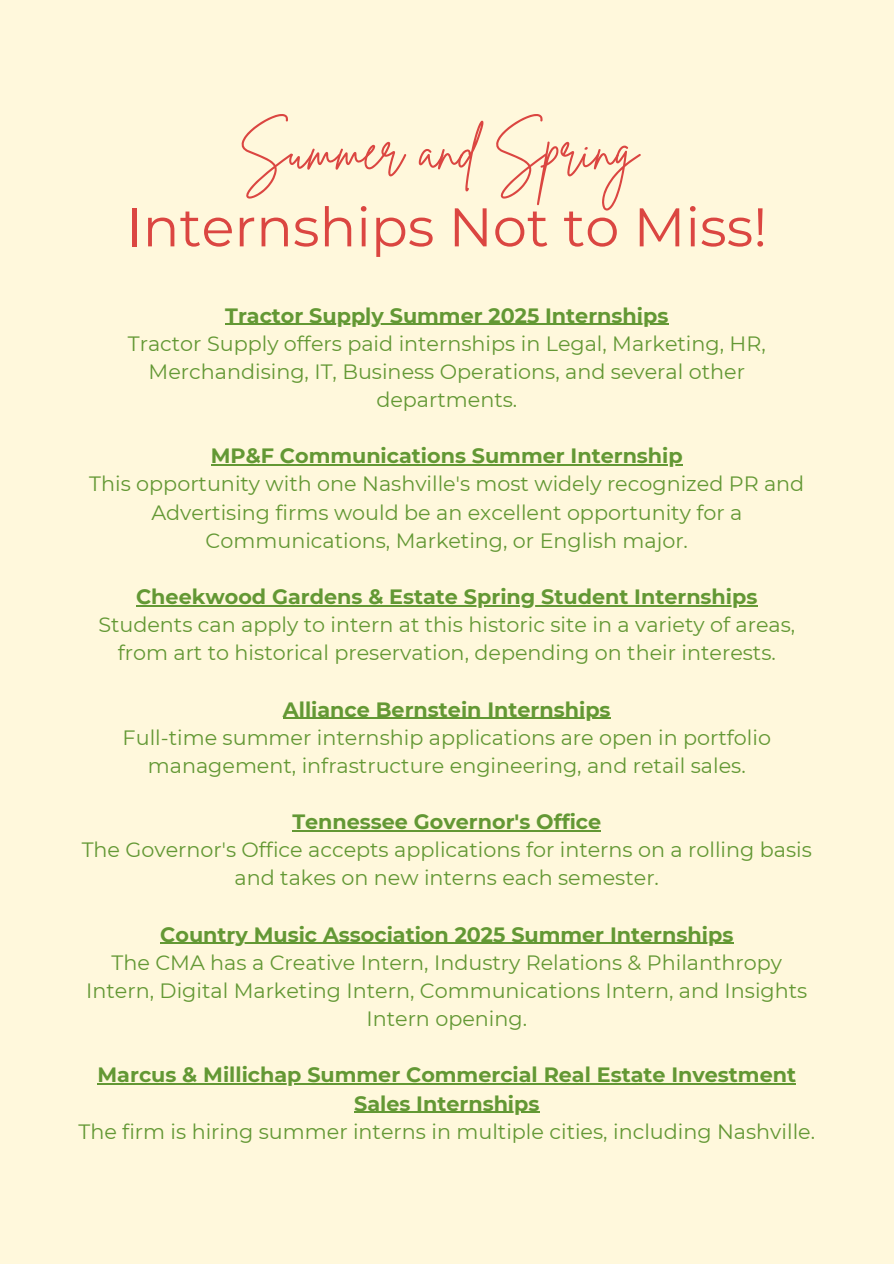
<style>
.page{position:relative;width:894px;height:1264px;background:#fff}
.page>*{position:absolute;margin:0;border:0;box-sizing:border-box;transform-origin:0 0}
.t1{font:54.3px/79.8px "Montserrat";color:#db4641;text-align:center}
.t2{font:20.7px/28.2px "Montserrat";color:#639834;text-align:center}
.t3{font:700 20.7px "Montserrat";color:#639834}
.s1{font-family:"Brittany Signature"}
.s2{font-weight:700}
</style>
<div class="page">
<div style="left:0;top:0;width:893px;height:1263px;background:#fff8dc"></div>
<hr style="left:225px;top:324px;width:443px;height:1px;background:#639834">
<hr style="left:211px;top:464px;width:471px;height:1px;background:#639834">
<hr style="left:136px;top:605px;width:621px;height:1px;background:#639834">
<hr style="left:283px;top:717px;width:327px;height:1px;background:#639834">
<hr style="left:292px;top:830px;width:309px;height:1px;background:#639834">
<hr style="left:160px;top:942px;width:573px;height:1px;background:#639834">
<hr style="left:97px;top:1083px;width:698px;height:1px;background:#639834">
<hr style="left:354px;top:1111px;width:185px;height:1px;background:#639834">
<p class="t1" style="left:126px;top:107px;width:642px"><span class="s1">Summer and Spring<br></span>Internships Not to Miss!</p>
<h1 class="t3" style="left:225px;top:302px;width:444px">Tractor Supply Summer 2025 Internships</h1>
<p class="t2" style="left:128px;top:329px;width:639px">Tractor Supply offers paid internships in Legal, Marketing, HR,<br>Merchandising, IT, Business Operations, and several other departments.</p>
<p class="t3" style="left:211px;top:443px;width:473px">MP&amp;F Communications Summer Internship</p>
<p class="t2" style="left:89px;top:470px;width:716px">This opportunity with one Nashville's most widely recognized PR and<br>Advertising firms would be an excellent opportunity for a<br>Communications, Marketing, or English major.</p>
<p class="t3" style="left:136px;top:584px;width:622px">Cheekwood Gardens &amp; Estate Spring Student Internships</p>
<p class="t2" style="left:98px;top:610px;width:698px">Students can apply to intern at this historic site in a variety of areas, from art to historical preservation, depending on their interests.</p>
<p class="t3" style="left:283px;top:696px;width:329px">Alliance Bernstein Internships</p>
<p class="t2" style="left:123px;top:723px;width:649px">Full-time summer internship applications are open in portfolio management, infrastructure engineering, and retail sales.</p>
<p class="t3" style="left:292px;top:809px;width:310px">Tennessee Governor's Office</p>
<p class="t2" style="left:82px;top:835px;width:731px">The Governor's Office accepts applications for interns on a rolling basis and takes on new interns each semester.</p>
<p class="t3" style="left:160px;top:921px;width:574px">Country Music Association 2025 Summer Internships</p>
<p class="t2" style="left:86px;top:948px;width:722px">The CMA has a Creative Intern, Industry Relations &amp; Philanthropy<br>Intern, Digital Marketing Intern, Communications Intern, and Insights<br>Intern opening.</p>
<p class="t3" style="left:97px;top:1062px;width:699px">Marcus &amp; Millichap Summer Commercial Real Estate Investment</p>
<p class="t2" style="left:78px;top:1088px;width:738px"><span class="s2">Sales Internships<br></span>The firm is hiring summer interns in multiple cities, including Nashville.</p>
</div>
